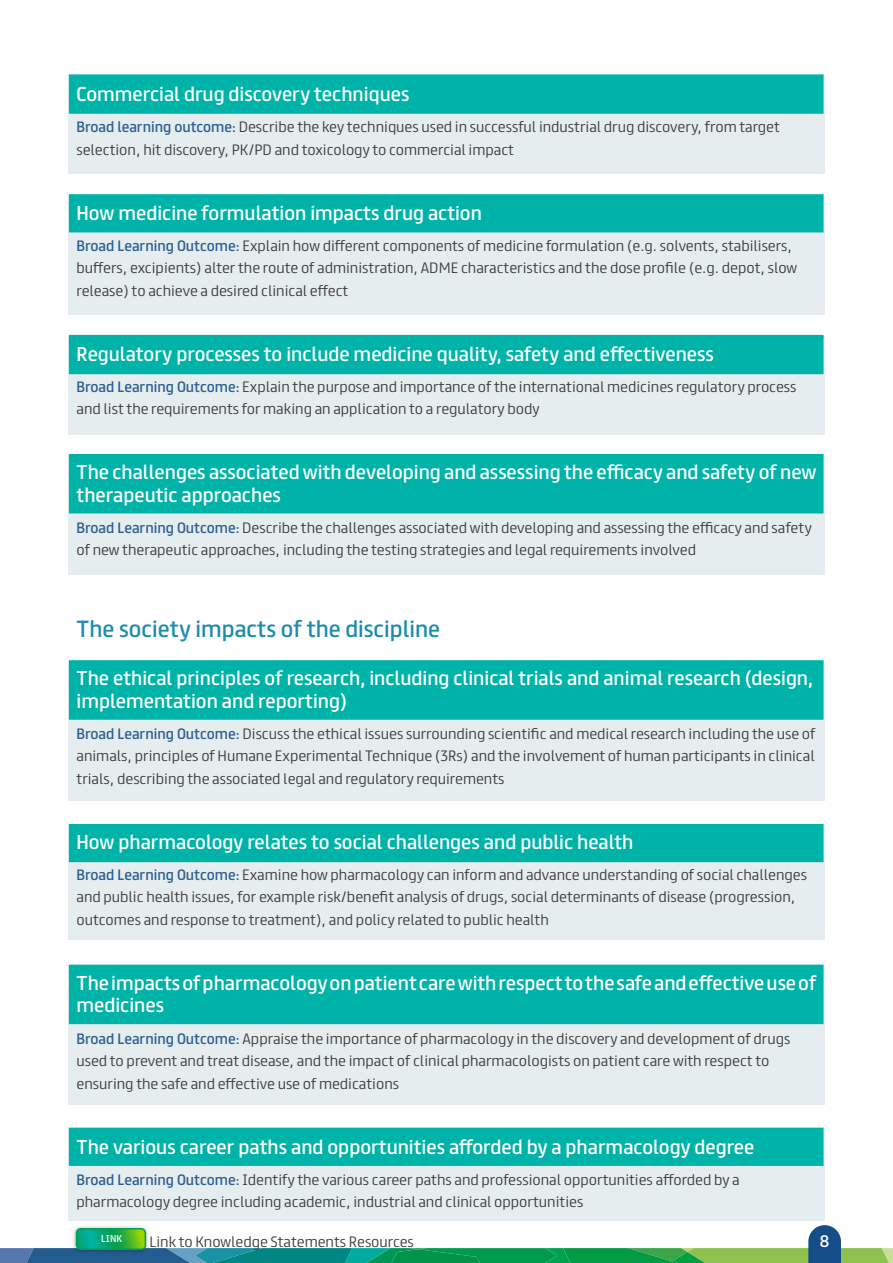
<style>
.page{position:relative;width:893px;height:1263px;background:#fff}
.page>*{position:absolute;margin:0;border:0;box-sizing:border-box;transform-origin:0 0}
.t1{font:21px "FS Truman";color:#1c8cac}
.t2{font:18px/22.5px "FS Truman";color:#fff}
.t3{font:15px "FS Truman";color:#fff}
.t4{font:300 13.5px/22.5px "FS Truman";color:#3c3c3b}
.t5{font:9px "FS Truman";color:#fff}
.s1{font-weight:400;color:#2c5e93}
</style>
<div class="page">
<div style="left:68px;top:336px;width:757px;height:99px;background:#e6edee"></div>
<div style="left:69px;top:335px;width:754px;height:39px;background:#00b3a8"></div>
<div style="left:68px;top:1129px;width:757px;height:92px;background:#e6edee"></div>
<div style="left:69px;top:1127px;width:754px;height:39px;background:#00b3a8"></div>
<div style="left:68px;top:966px;width:757px;height:139px;background:#e6edee"></div>
<div style="left:69px;top:964px;width:754px;height:60px;background:#00b3a8"></div>
<div style="left:68px;top:825px;width:757px;height:115px;background:#e6edee"></div>
<div style="left:69px;top:824px;width:754px;height:38px;background:#00b3a8"></div>
<div style="left:68px;top:661px;width:757px;height:140px;background:#e6edee"></div>
<div style="left:69px;top:660px;width:754px;height:60px;background:#00b3a8"></div>
<div style="left:68px;top:455px;width:757px;height:119px;background:#e6edee"></div>
<div style="left:69px;top:454px;width:754px;height:59px;background:#00b3a8"></div>
<div style="left:68px;top:195px;width:757px;height:120px;background:#e6edee"></div>
<div style="left:69px;top:194px;width:754px;height:38px;background:#00b3a8"></div>
<div style="left:68px;top:77px;width:757px;height:96px;background:#e6edee"></div>
<div style="left:69px;top:74px;width:754px;height:40px;background:#00b3a8"></div>
<svg style="left:0;top:1225px;width:893px;height:38px"></svg>
<div style="left:76px;top:1228px;width:70px;height:22px;border:2px solid #059e4f;border-radius:4px"></div>
<h2 class="t2" style="left:77px;top:81px;width:334px">Commercial drug discovery techniques</h2>
<p class="t4" style="left:77px;top:115px;width:705px"><span class="s1">Broad learning outcome:</span> Describe the key techniques used in successful industrial drug discovery, from target selection, hit discovery, PK/PD and toxicology to commercial impact</p>
<h2 class="t2" style="left:77px;top:200px;width:407px">How medicine formulation impacts drug action</h2>
<p class="t4" style="left:77px;top:233px;width:722px"><span class="s1">Broad Learning Outcome:</span> Explain how different components of medicine formulation (e.g. solvents, stabilisers, buffers, excipients) alter the route of administration, ADME characteristics and the dose profile (e.g. depot, slow release) to achieve a desired clinical effect</p>
<h2 class="t2" style="left:77px;top:341px;width:639px">Regulatory processes to include medicine quality, safety and effectiveness</h2>
<p class="t4" style="left:77px;top:374px;width:721px"><span class="s1">Broad Learning Outcome:</span> Explain the purpose and importance of the international medicines regulatory process and list the requirements for making an application to a regulatory body</p>
<h2 class="t2" style="left:77px;top:459px;width:741px">The challenges associated with developing and assessing the efficacy and safety of new therapeutic approaches</h2>
<p class="t4" style="left:77px;top:515px;width:737px"><span class="s1">Broad Learning Outcome:</span> Describe the challenges associated with developing and assessing the efficacy and safety of new therapeutic approaches, including the testing strategies and legal requirements involved</p>
<h1 class="t1" style="left:77px;top:611px;width:365px">The society impacts of the discipline</h1>
<h2 class="t2" style="left:77px;top:666px;width:738px">The ethical principles of research, including clinical trials and animal research (design, implementation and reporting)</h2>
<p class="t4" style="left:77px;top:721px;width:740px;text-align:justify"><span class="s1">Broad Learning Outcome:</span> Discuss the ethical issues surrounding scientific and medical research including the use of animals, principles of Humane Experimental Technique (3Rs) and the involvement of human participants in clinical trials, describing the associated legal and regulatory requirements</p>
<h2 class="t2" style="left:77px;top:829px;width:558px">How pharmacology relates to social challenges and public health</h2>
<p class="t4" style="left:77px;top:862px;width:732px"><span class="s1">Broad Learning Outcome:</span> Examine how pharmacology can inform and advance understanding of social challenges and public health issues, for example risk/benefit analysis of drugs, social determinants of disease (progression, outcomes and response to treatment), and policy related to public health</p>
<h2 class="t2" style="left:77px;top:970px;width:741px">The impacts of pharmacology on patient care with respect to the safe and effective use of medicines</h2>
<p class="t4" style="left:77px;top:1026px;width:715px"><span class="s1">Broad Learning Outcome:</span> Appraise the importance of pharmacology in the discovery and development of drugs used to prevent and treat disease, and the impact of clinical pharmacologists on patient care with respect to ensuring the safe and effective use of medications</p>
<h2 class="t2" style="left:77px;top:1134px;width:679px">The various career paths and opportunities afforded by a pharmacology degree</h2>
<p class="t4" style="left:77px;top:1167px;width:665px"><span class="s1">Broad Learning Outcome:</span> Identify the various career paths and professional opportunities afforded by a pharmacology degree including academic, industrial and clinical opportunities</p>
<p class="t4" style="left:149px;top:1229px;width:266px">Link to Knowledge Statements Resources</p>
<p class="t5" style="left:101px;top:1231px;width:22px">LINK</p>
<p class="t3" style="left:820px;top:1228px;width:11px">8</p>
</div>
